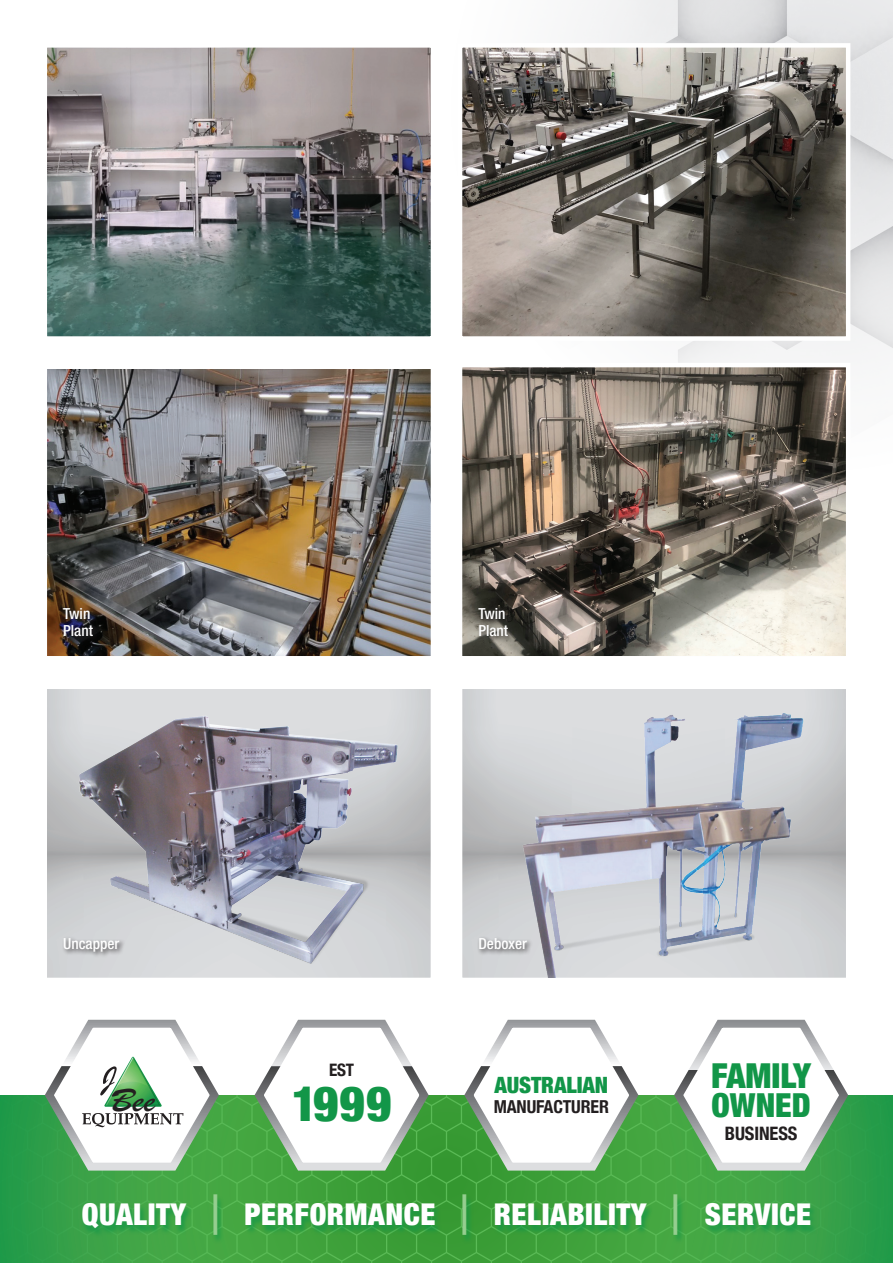
<style>
.page{position:relative;width:893px;height:1263px;background:#fff}
.page>*{position:absolute;margin:0;border:0;box-sizing:border-box;transform-origin:0 0}
.t1{font:900 condensed 48.9px "Helvetica Neue";color:#129648}
.t2{font:34.5px "Brush Script";color:#231f20;scale:1.12 1}
.t3{font:900 condensed 34.35px "Helvetica Neue";color:#129648}
.t4{font:900 condensed 33px "Helvetica Neue";color:#129648}
.t5{font:900 condensed 30px "Helvetica Neue";letter-spacing:.02em;color:#fff}
.t6{font:900 condensed 22.5px "Helvetica Neue";letter-spacing:-.005em;color:#129648}
.t7{font:700 condensed 18.45px "Helvetica Neue";letter-spacing:-.005em;color:#231f20}
.t8{font:700 condensed 17.85px "Helvetica Neue";letter-spacing:-.005em;color:#231f20}
.t9{font:700 condensed 17.25px "Helvetica Neue";color:#231f20}
.t10{font:500 condensed 15.3px/16.8px "Helvetica Neue LT Pro";color:#fff}
.s1{font-weight:700;font-size:54px;color:#95ce90}
</style>
<div class="page">
<img style="left:581px;top:0;width:312px;height:363px">
<svg style="left:0;top:1095px;width:893px;height:168px;background:#39a143"></svg>
<div style="left:81px;top:1195px;width:737px;height:49px;background:#129648;opacity:.75"></div>
<svg style="left:250px;top:1019px;width:183px;height:155px"></svg>
<svg style="left:669px;top:1019px;width:184px;height:155px"></svg>
<svg style="left:460px;top:1019px;width:183px;height:155px"></svg>
<svg style="left:40px;top:1019px;width:183px;height:155px"></svg>
<img style="left:48px;top:48px;width:382px;height:288px">
<div style="left:43px;top:43px;width:392px;height:298px;border:4px solid #fff"></div>
<img style="left:48px;top:369px;width:382px;height:286px">
<div style="left:43px;top:363px;width:392px;height:297px;border:4px solid #fff"></div>
<div style="left:61px;top:606px;width:38px;height:36px;background:#231f20;opacity:.75"></div>
<div style="left:43px;top:684px;width:392px;height:298px;border:4px solid #fff"></div>
<img style="left:71px;top:689px;width:336px;height:293px">
<div style="left:62px;top:936px;width:64px;height:23px;background:#231f20;opacity:.75"></div>
<img style="left:463px;top:48px;width:382px;height:288px">
<div style="left:458px;top:43px;width:392px;height:298px;border:4px solid #fff"></div>
<img style="left:463px;top:368px;width:382px;height:287px">
<div style="left:458px;top:363px;width:392px;height:297px;border:4px solid #fff"></div>
<div style="left:476px;top:606px;width:39px;height:36px;background:#231f20;opacity:.75"></div>
<div style="left:458px;top:684px;width:392px;height:298px;border:4px solid #fff"></div>
<img style="left:491px;top:710px;width:341px;height:267px">
<div style="left:477px;top:936px;width:56px;height:20px;background:#231f20;opacity:.75"></div>
<p class="t10" style="left:63px;top:605px;width:31px">Twin<br>Plant</p>
<p class="t10" style="left:478px;top:605px;width:31px">Twin<br>Plant</p>
<p class="t10" style="left:63px;top:935px;width:58px">Uncapper</p>
<p class="t10" style="left:478px;top:935px;width:50px">Deboxer</p>
<p class="t9" style="left:329px;top:1055px;width:27px">EST</p>
<h1 class="t1" style="left:292px;top:1063px;width:101px">1999</h1>
<p class="t6" style="left:495px;top:1066px;width:115px">AUSTRALIAN</p>
<p class="t2" style="left:111px;top:1078px;width:41px">Bee</p>
<p class="t8" style="left:494px;top:1092px;width:117px">MANUFACTURER</p>
<p class="t3" style="left:711px;top:1048px;width:101px">FAMILY</p>
<p class="t4" style="left:712px;top:1078px;width:101px">OWNED</p>
<p class="t7" style="left:725px;top:1118px;width:74px">BUSINESS</p>
<p class="t5" style="left:82px;top:1189px;width:731px">QUALITY <span class="s1">|</span> PERFORMANCE <span class="s1">|</span> RELIABILITY <span class="s1">|</span> SERVICE</p>
</div>
